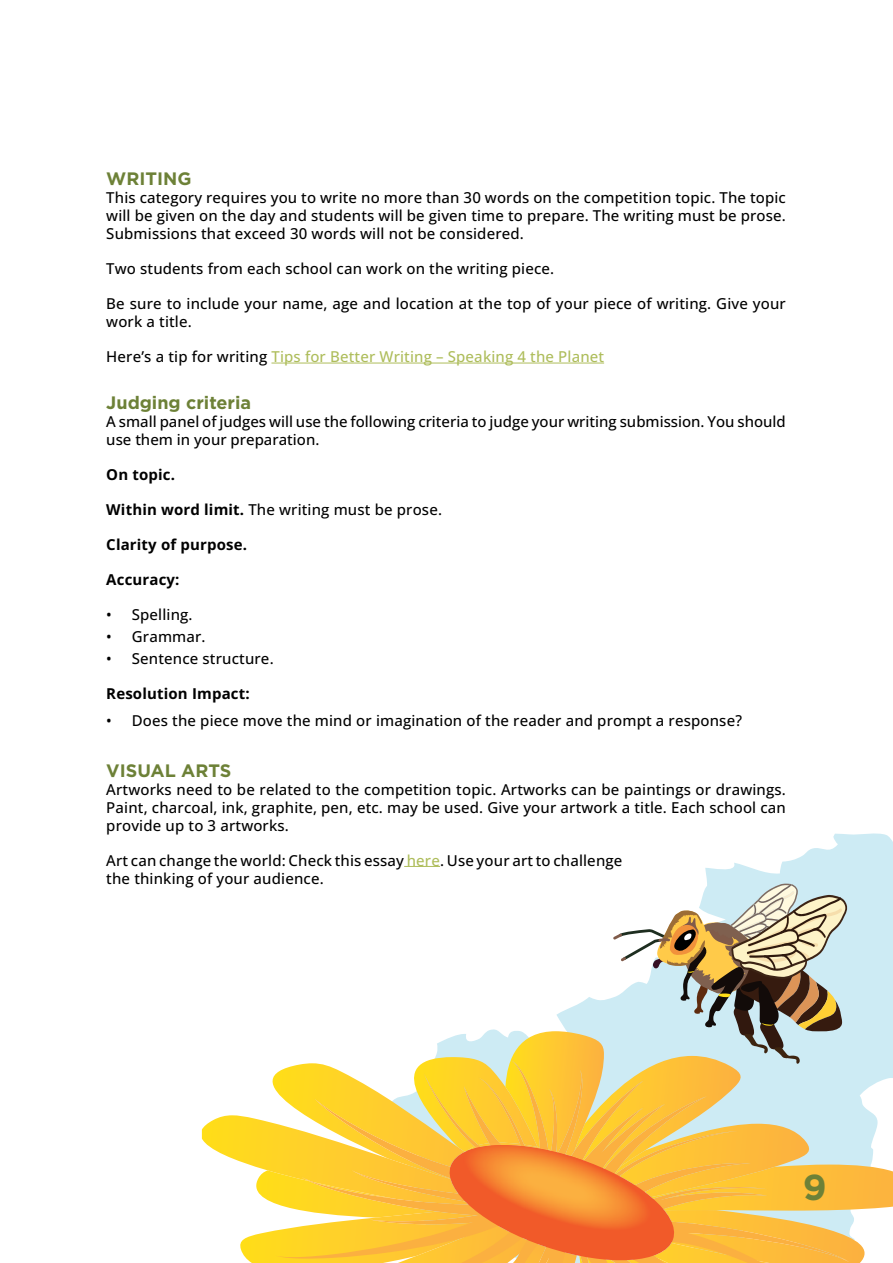
<style>
.page{position:relative;width:893px;height:1263px;background:#fff}
.page>*{position:absolute;margin:0;border:0;box-sizing:border-box;transform-origin:0 0}
.t1{font:700 36px "Gotham HTF";color:#6d8137}
.t2{font:700 18px "Gotham HTF";color:#6d8137}
.t3{font:500 15px/18px "Open Sans";letter-spacing:.01em;color:#000}
.t4{font:500 15px "Open Sans";letter-spacing:.01em;color:#aebd5b}
.t5{font:700 15px "Open Sans";letter-spacing:.01em;color:#000}
.s1{color:#000}
.s2{font-weight:700}
.s3{color:#aebd5b}
</style>
<div class="page">
<svg style="left:440px;top:833px;width:453px;height:51px"></svg>
<svg style="left:202px;top:884px;width:691px;height:379px"></svg>
<img style="left:460px;top:1145px;width:195px;height:85px">
<hr style="left:271px;top:363px;width:333px;height:1px;background:#aebd5b">
<hr style="left:404px;top:866px;width:36px;height:1px;background:#aebd5b">
<p class="t2" style="left:106px;top:168px;width:87px">WRITING</p>
<p class="t3" style="left:106px;top:188px;width:681px;text-align:justify">This category requires you to write no more than 30 words on the competition topic. The topic will be given on the day and students will be given time to prepare. The writing must be prose.<br>Submissions that exceed 30 words will not be considered.</p>
<p class="t3" style="left:106px;top:259px;width:449px">Two students from each school can work on the writing piece.</p>
<p class="t3" style="left:106px;top:294px;width:681px">Be sure to include your name, age and location at the top of your piece of writing. Give your work a title.</p>
<p class="t4" style="left:106px;top:347px;width:499px"><span class="s1">Here’s a tip for writing</span> Tips for Better Writing – Speaking 4 the Planet</p>
<p class="t2" style="left:106px;top:392px;width:146px">Judging criteria</p>
<p class="t3" style="left:106px;top:412px;width:681px">A small panel of judges will use the following criteria to judge your writing submission. You should use them in your preparation.</p>
<p class="t5" style="left:106px;top:464px;width:70px">On topic.</p>
<p class="t3" style="left:106px;top:500px;width:337px"><span class="s2">Within word limit.</span> The writing must be prose.</p>
<p class="t5" style="left:106px;top:534px;width:142px">Clarity of purpose.</p>
<p class="t5" style="left:106px;top:569px;width:75px">Accuracy:</p>
<p class="t3" style="left:106px;top:605px;width:88px">• Spelling.</p>
<p class="t3" style="left:106px;top:627px;width:101px">• Grammar.</p>
<p class="t3" style="left:106px;top:649px;width:169px">• Sentence structure.</p>
<p class="t5" style="left:106px;top:684px;width:145px">Resolution Impact:</p>
<p class="t3" style="left:106px;top:711px;width:637px">• Does the piece move the mind or imagination of the reader and prompt a response?</p>
<p class="t2" style="left:106px;top:760px;width:127px">VISUAL ARTS</p>
<p class="t3" style="left:106px;top:780px;width:681px;text-align:justify">Artworks need to be related to the competition topic. Artworks can be paintings or drawings.<br>Paint, charcoal, ink, graphite, pen, etc. may be used. Give your artwork a title. Each school can provide up to 3 artworks.</p>
<p class="t3" style="left:106px;top:851px;width:518px">Art can change the world: Check this essay <span class="s3">here</span>. Use your art to challenge the thinking of your audience.</p>
<h1 class="t1" style="left:803px;top:1166px;width:25px">9</h1>
</div>
